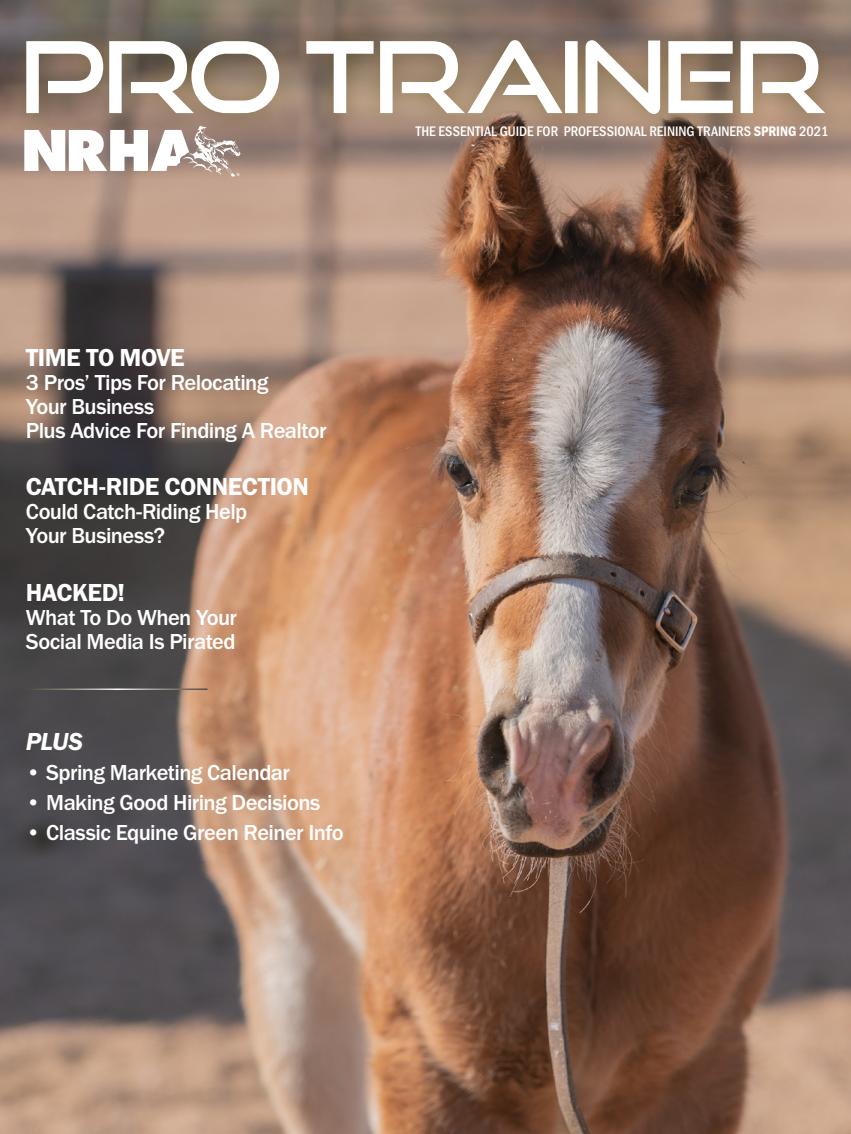
<style>
.page{position:relative;width:851px;height:1134px;background:#fff}
.page>*{position:absolute;margin:0;border:0;box-sizing:border-box;transform-origin:0 0}
.t1{font:25.5px "Franklin Gothic URW Dem";letter-spacing:-.02em;color:#fff}
.t2{font:25.5px "Franklin Gothic URW Dem Ita";color:#fff}
.t3{font:500 22.5px/24px "Franklin Gothic URW";letter-spacing:-.025em;color:#fff}
.t4{font:500 14.4px "Franklin Gothic URW Cond";color:#fff}
.s1{font-family:"Franklin Gothic URW Con Dem";font-weight:400}
</style>
<div class="page">
<img style="left:0;top:0;width:850px;height:1134px">
<div style="left:4px;top:18px;width:840px;height:117px;background:#6d5f2c;opacity:.6"></div>
<svg style="left:26px;top:40px;width:799px;height:74px"></svg>
<hr style="left:26px;top:688px;width:181px;height:2px;background:#fff">
<svg style="left:24px;top:125px;width:216px;height:52px"></svg>
<p class="t4" style="left:415px;top:121px;width:414px">THE ESSENTIAL GUIDE FOR PROFESSIONAL REINING TRAINERS <span class="s1">SPRING</span> 2021</p>
<p class="t1" style="left:26px;top:342px;width:160px">TIME TO MOVE</p>
<p class="t3" style="left:26px;top:370px;width:302px">3 Pros’ Tips For Relocating<br>Your Business<br>Plus Advice For Finding A Realtor</p>
<p class="t1" style="left:26px;top:471px;width:284px">CATCH-RIDE CONNECTION</p>
<p class="t3" style="left:26px;top:499px;width:223px">Could Catch-Riding Help<br>Your Business?</p>
<p class="t1" style="left:26px;top:577px;width:101px">HACKED!</p>
<p class="t3" style="left:26px;top:605px;width:212px">What To Do When Your<br>Social Media Is Pirated</p>
<p class="t2" style="left:26px;top:725px;width:59px">PLUS</p>
<p class="t3" style="left:26px;top:760px;width:265px">• Spring Marketing Calendar</p>
<p class="t3" style="left:26px;top:790px;width:296px">• Making Good Hiring Decisions</p>
<p class="t3" style="left:26px;top:820px;width:319px">• Classic Equine Green Reiner Info</p>
</div>
